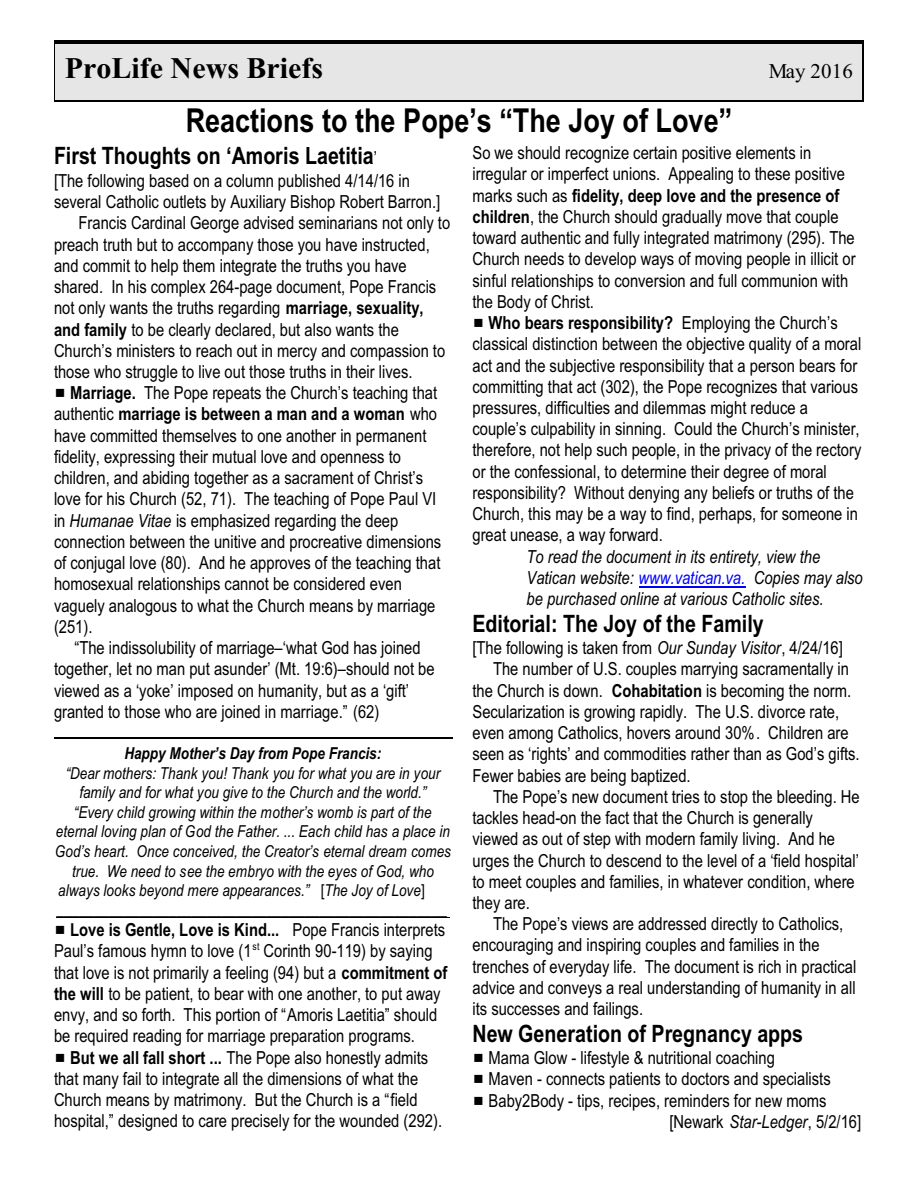
<style>
.page{position:relative;width:918px;height:1188px;background:#fff}
.page>*{position:absolute;margin:0;border:0;box-sizing:border-box;transform-origin:0 0}
.t1{font:700 33px "Arial Narrow";color:#000}
.t2{font:700 30px "Times New Roman";color:#000}
.t3{font:700 24px "Arial Narrow";color:#000}
.t4{font:21px "Times New Roman";letter-spacing:.005em;color:#000}
.t5{font:18px/21.3px "Arial Narrow";color:#000}
.t6{font:italic 18px/21.3px "Arial Narrow";color:#000}
.t7{font:700 18px "Arial Narrow";color:#000}
.t8{font:italic 16.5px "Arial Narrow";color:#000}
.t9{font:700 16.5px "Arial Narrow";color:#000}
.t10{font:italic 700 16.5px "Arial Narrow";color:#000}
.s1{font-weight:400;font-size:18px}
.s2{font-weight:700}
.s3{font-weight:400}
.s4{font-style:italic}
.s5{font-style:normal}
.s6{color:#00f}
</style>
<div class="page">
<hr style="left:54px;top:40px;width:1px;height:61px;background:#000">
<hr style="left:863px;top:40px;width:1px;height:61px;background:#000">
<hr style="left:54px;top:40px;width:810px;height:2px;background:#000">
<hr style="left:54px;top:100px;width:810px;height:1px;background:#000">
<div style="left:55px;top:42px;width:807px;height:58px;background:#e6e6e6"></div>
<hr style="left:55px;top:42px;width:807px;height:1px;background:#000">
<hr style="left:57px;top:918px;width:393px;height:1px;background:#000">
<hr style="left:639px;top:587px;width:107px;height:1px;background:#00f">
<hr style="left:54px;top:738px;width:398px;height:1px;background:#000">
<h2 class="t2" style="left:65px;top:58px;width:260px">ProLife News Briefs</h2>
<p class="t4" style="left:769px;top:64px;width:85px">May 2016</p>
<h1 class="t1" style="left:186px;top:108px;width:548px">Reactions to the Pope’s “The Joy of Love”</h1>
<h3 class="t3" style="left:54px;top:147px;width:325px">First Thoughts on ‘Amoris Laetitia<span class="s1">’</span></h3>
<p class="t5" style="left:54px;top:172px;width:358px">[The following based on a column published 4/14/16 in</p>
<p class="t5" style="left:54px;top:193px;width:388px">several Catholic outlets by Auxiliary Bishop Robert Barron.]</p>
<p class="t5" style="left:79px;top:214px;width:373px">Francis Cardinal George advised seminarians not only to</p>
<p class="t5" style="left:54px;top:235px;width:377px">preach truth but to accompany those you have instructed,</p>
<p class="t5" style="left:54px;top:256px;width:354px">and commit to help them integrate the truths you have</p>
<p class="t5" style="left:54px;top:278px;width:384px">shared. In his complex 264-page document, Pope Francis</p>
<p class="t5" style="left:54px;top:299px;width:371px">not only wants the truths regarding <span class="s2">marriage, sexuality,</span></p>
<p class="t5" style="left:54px;top:320px;width:346px"><span class="s2">and family</span> to be clearly declared, but also wants the</p>
<p class="t5" style="left:54px;top:341px;width:393px">Church’s ministers to reach out in mercy and compassion to</p>
<p class="t5" style="left:54px;top:363px;width:360px">those who struggle to live out those truths in their lives.</p>
<p class="t5" style="left:70px;top:384px;width:369px"><span class="s2">Marriage.</span> The Pope repeats the Church’s teaching that</p>
<p class="t7" style="left:54px;top:407px;width:385px"><span class="s3">authentic</span> marriage is between a man and a woman <span class="s3">who</span></p>
<p class="t5" style="left:54px;top:426px;width:374px">have committed themselves to one another in permanent</p>
<p class="t5" style="left:54px;top:448px;width:349px">fidelity, expressing their mutual love and openness to</p>
<p class="t5" style="left:54px;top:469px;width:371px">children, and abiding together as a sacrament of Christ’s</p>
<p class="t5" style="left:54px;top:490px;width:384px">love for his Church (52, 71). The teaching of Pope Paul VI</p>
<p class="t5" style="left:54px;top:511px;width:346px">in <span class="s4">Humanae Vitae</span> is emphasized regarding the deep</p>
<p class="t5" style="left:54px;top:533px;width:389px">connection between the unitive and procreative dimensions</p>
<p class="t5" style="left:54px;top:554px;width:388px">of conjugal love (80). And he approves of the teaching that</p>
<p class="t5" style="left:54px;top:575px;width:349px">homosexual relationships cannot be considered even</p>
<p class="t5" style="left:54px;top:596px;width:383px">vaguely analogous to what the Church means by marriage</p>
<p class="t5" style="left:54px;top:618px;width:40px">(251).</p>
<p class="t5" style="left:75px;top:639px;width:348px">“The indissolubility of marriage–‘what God has joined</p>
<p class="t5" style="left:54px;top:660px;width:382px">together, let no man put asunder’ (Mt. 19:6)–should not be</p>
<p class="t5" style="left:54px;top:681px;width:357px">viewed as a ‘yoke’ imposed on humanity, but as a ‘gift’</p>
<p class="t5" style="left:54px;top:703px;width:327px">granted to those who are joined in marriage.” (62)</p>
<p class="t10" style="left:124px;top:747px;width:258px">Happy Mother’s Day from Pope Francis:</p>
<p class="t8" style="left:66px;top:766px;width:376px">“Dear mothers: Thank you! Thank you for what you are in your</p>
<p class="t8" style="left:79px;top:786px;width:348px">family and for what you give to the Church and the world.”</p>
<p class="t8" style="left:74px;top:806px;width:359px">“Every child growing within the mother’s womb is part of the</p>
<p class="t8" style="left:56px;top:825px;width:395px">eternal loving plan of God the Father. ... Each child has a place in</p>
<p class="t8" style="left:55px;top:845px;width:398px">God’s heart. Once conceived, the Creator’s eternal dream comes</p>
<p class="t8" style="left:72px;top:865px;width:363px">true. We need to see the embryo with the eyes of God, who</p>
<p class="t8" style="left:58px;top:884px;width:368px">always looks beyond mere appearances.” <span class="s5">[</span>The Joy of Love<span class="s5">]</span></p>
<p class="t9" style="left:57px;top:903px;width:392px">____________________________________________________</p>
<p class="t5" style="left:54px;top:921px;width:395px;text-indent:16px"><span class="s2">Love is Gentle, Love is Kind...</span> Pope Francis interprets Paul’s famous hymn to love (1<sup>st</sup> Corinth 90-119) by saying that love is not primarily a feeling (94) but a <span class="s2">commitment of the will</span> to be patient, to bear with one another, to put away envy, and so forth. This portion of “Amoris Laetitia” should be required reading for marriage preparation programs.</p>
<p class="t5" style="left:54px;top:1048px;width:390px;text-indent:16px"><span class="s2">But we all fall short ...</span> The Pope also honestly admits that many fail to integrate all the dimensions of what the Church means by matrimony. But the Church is a “field hospital,” designed to care precisely for the wounded (292).</p>
<p class="t5" style="left:472px;top:144px;width:385px">So we should recognize certain positive elements in irregular or imperfect unions. Appealing to these positive marks such as <span class="s2">fidelity, deep love and the presence of children</span>, the Church should gradually move that couple toward authentic and fully integrated matrimony (295). The Church needs to develop ways of moving people in illicit or sinful relationships to conversion and full communion with the Body of Christ.</p>
<p class="t5" style="left:472px;top:314px;width:390px;text-indent:16px"><span class="s2">Who bears responsibility?</span> Employing the Church’s classical distinction between the objective quality of a moral act and the subjective responsibility that a person bears for committing that act (302), the Pope recognizes that various pressures, difficulties and dilemmas might reduce a couple’s culpability in sinning. Could the Church’s minister, therefore, not help such people, in the privacy of the rectory or the confessional, to determine their degree of moral responsibility? Without denying any beliefs or truths of the Church, this may be a way to find, perhaps, for someone in great unease, a way forward.</p>
<p class="t6" style="left:526px;top:547px;width:338px">To read the document in its entirety, view the<br>Vatican website: <span class="s6">www.vatican.va.</span> Copies may also be purchased online at various Catholic sites.</p>
<h3 class="t3" style="left:472px;top:614px;width:293px">Editorial: The Joy of the Family</h3>
<p class="t5" style="left:472px;top:639px;width:372px">[The following is taken from <span class="s4">Our Sunday Visitor</span>, 4/24/16]</p>
<p class="t5" style="left:493px;top:660px;width:358px">The number of U.S. couples marrying sacramentally in</p>
<p class="t5" style="left:472px;top:681px;width:380px">the Church is down. <span class="s2">Cohabitation</span> is becoming the norm.</p>
<p class="t5" style="left:472px;top:703px;width:368px">Secularization is growing rapidly. The U.S. divorce rate,</p>
<p class="t5" style="left:472px;top:724px;width:378px">even among Catholics, hovers around 30%. Children are</p>
<p class="t5" style="left:472px;top:745px;width:389px">seen as ‘rights’ and commodities rather than as God’s gifts.</p>
<p class="t5" style="left:472px;top:766px;width:220px">Fewer babies are being baptized.</p>
<p class="t5" style="left:493px;top:787px;width:368px">The Pope’s new document tries to stop the bleeding. He</p>
<p class="t5" style="left:472px;top:809px;width:342px">tackles head-on the fact that the Church is generally</p>
<p class="t5" style="left:472px;top:830px;width:364px">viewed as out of step with modern family living. And he</p>
<p class="t5" style="left:472px;top:851px;width:388px">urges the Church to descend to the level of a ‘field hospital’</p>
<p class="t5" style="left:472px;top:872px;width:384px">to meet couples and families, in whatever condition, where</p>
<p class="t5" style="left:472px;top:894px;width:59px">they are.</p>
<p class="t5" style="left:493px;top:915px;width:352px">The Pope’s views are addressed directly to Catholics,</p>
<p class="t5" style="left:472px;top:936px;width:349px">encouraging and inspiring couples and families in the</p>
<p class="t5" style="left:472px;top:957px;width:385px">trenches of everyday life. The document is rich in practical</p>
<p class="t5" style="left:472px;top:979px;width:385px">advice and conveys a real understanding of humanity in all</p>
<p class="t5" style="left:472px;top:1000px;width:172px">its successes and failings.</p>
<h3 class="t3" style="left:472px;top:1024px;width:332px">New Generation of Pregnancy apps</h3>
<p class="t5" style="left:489px;top:1049px;width:288px">Mama Glow - lifestyle &amp; nutritional coaching</p>
<p class="t5" style="left:489px;top:1070px;width:344px">Maven - connects patients to doctors and specialists</p>
<p class="t5" style="left:489px;top:1091px;width:339px">Baby2Body - tips, recipes, reminders for new moms</p>
<p class="t5" style="left:669px;top:1113px;width:193px">[Newark <span class="s4">Star-Ledger</span>, 5/2/16]</p>
</div>
